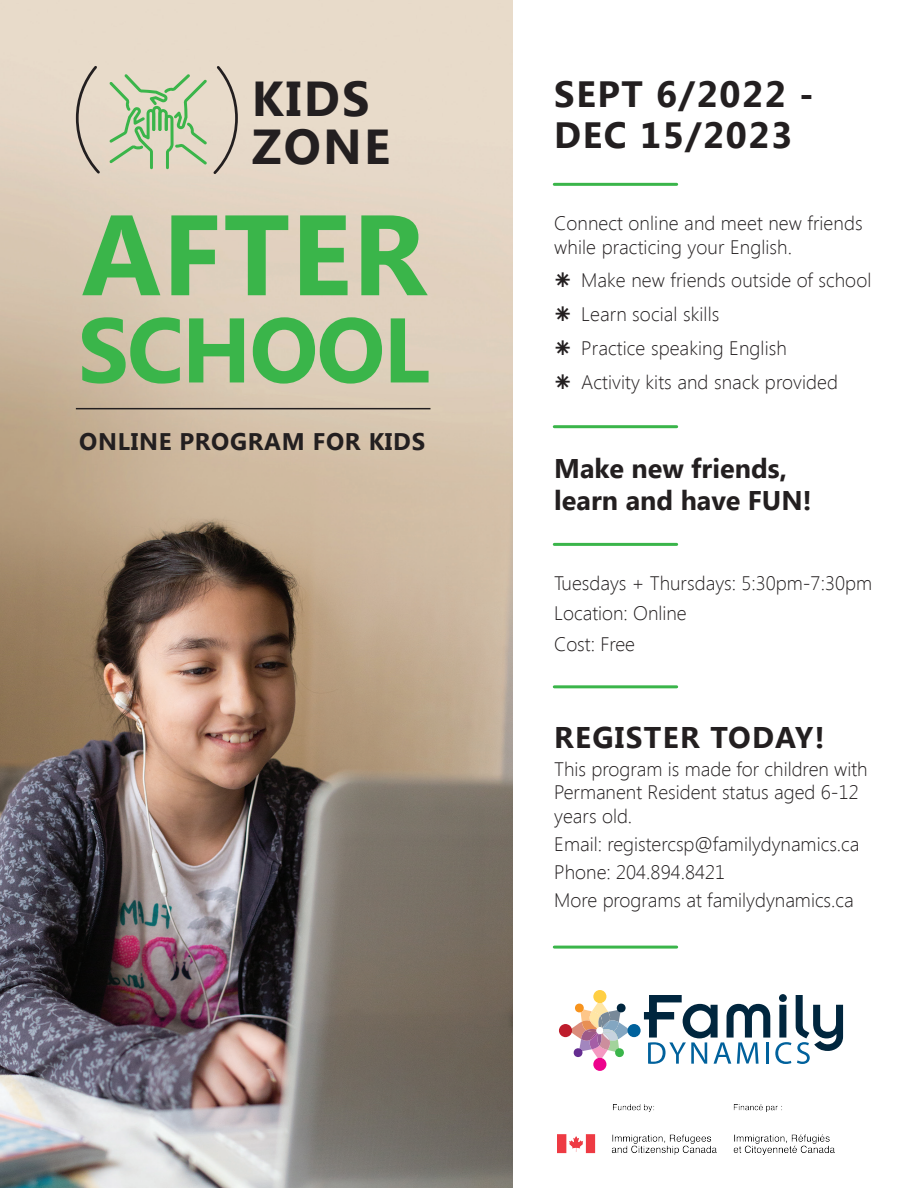
<style>
.page{position:relative;width:918px;height:1188px;background:#fff}
.page>*{position:absolute;margin:0;border:0;box-sizing:border-box;transform-origin:0 0}
.t1{font:700 114px "Segoe UI";letter-spacing:.01em;color:#3ab54a}
.t2{font:700 91.5px "Segoe UI";letter-spacing:-.02em;color:#3ab54a}
.t3{font:700 49.05px/48.6px "Segoe UI";letter-spacing:.045em;color:#231f20}
.t4{font:700 36.6px/40.5px "Segoe UI";letter-spacing:.045em;color:#231f20}
.t5{font:700 29.85px "Segoe UI";letter-spacing:.045em;color:#231f20}
.t6{font:700 27px/32.4px "Segoe UI";color:#231f20}
.t7{font:700 24px "Segoe UI";letter-spacing:.03em;color:#231f20}
.t8{font:300 19.5px/23.4px "Segoe UI";color:#231f20}
</style>
<div class="page">
<img style="left:0;top:0;width:513px;height:1188px">
<hr style="left:554px;top:183px;width:123px;height:3px;background:#3ab54a">
<hr style="left:554px;top:425px;width:123px;height:3px;background:#3ab54a">
<hr style="left:554px;top:685px;width:123px;height:3px;background:#3ab54a">
<hr style="left:554px;top:543px;width:123px;height:3px;background:#3ab54a">
<hr style="left:554px;top:946px;width:123px;height:3px;background:#3ab54a">
<svg style="left:75px;top:63px;width:27px;height:113px;background:#d1c4b5"></svg>
<hr style="left:76px;top:408px;width:354px;height:1px;background:#231f20">
<svg style="left:109px;top:63px;width:130px;height:114px;background:#ccd0b4"></svg>
<img style="left:558px;top:1105px;width:276px;height:50px">
<svg style="left:644px;top:994px;width:199px;height:70px"></svg>
<div style="left:593px;top:990px;width:13px;height:13px;background:#ffcf43;border-radius:50%"></div>
<div style="left:593px;top:1058px;width:13px;height:13px;background:#ed028c;border-radius:50%"></div>
<div style="left:627px;top:1024px;width:14px;height:13px;background:#00619c;border-radius:50%"></div>
<div style="left:559px;top:1024px;width:13px;height:13px;background:#be1d2c;border-radius:50%"></div>
<svg style="left:567px;top:999px;width:65px;height:63px"></svg>
<p class="t3" style="left:252px;top:75px;width:140px">KIDS<br>ZONE</p>
<p class="t1" style="left:82px;top:190px;width:346px">AFTER</p>
<p class="t2" style="left:78px;top:298px;width:353px">SCHOOL</p>
<p class="t7" style="left:79px;top:428px;width:348px">ONLINE PROGRAM FOR KIDS</p>
<p class="t4" style="left:554px;top:75px;width:261px">SEPT 6/2022 -<br>DEC 15/2023</p>
<p class="t8" style="left:554px;top:211px;width:310px">Connect online and meet new friends while practicing your English.</p>
<p class="t8" style="left:581px;top:268px;width:292px">Make new friends outside of school</p>
<p class="t8" style="left:581px;top:302px;width:140px">Learn social skills</p>
<p class="t8" style="left:581px;top:336px;width:207px">Practice speaking English</p>
<p class="t8" style="left:581px;top:370px;width:258px">Activity kits and snack provided</p>
<p class="t6" style="left:554px;top:452px;width:259px">Make new friends, learn and have FUN!</p>
<p class="t8" style="left:554px;top:571px;width:319px">Tuesdays + Thursdays: 5:30pm-7:30pm</p>
<p class="t8" style="left:554px;top:601px;width:134px">Location: Online</p>
<p class="t8" style="left:554px;top:631px;width:82px">Cost: Free</p>
<p class="t5" style="left:554px;top:720px;width:272px">REGISTER TODAY!</p>
<p class="t8" style="left:554px;top:757px;width:315px">This program is made for children with<br>Permanent Resident status aged 6-12 years old.</p>
<p class="t8" style="left:554px;top:831px;width:307px">Email: registercsp@familydynamics.ca</p>
<p class="t8" style="left:554px;top:859px;width:173px">Phone: 204.894.8421</p>
<p class="t8" style="left:554px;top:887px;width:301px">More programs at familydynamics.ca</p>
</div>
